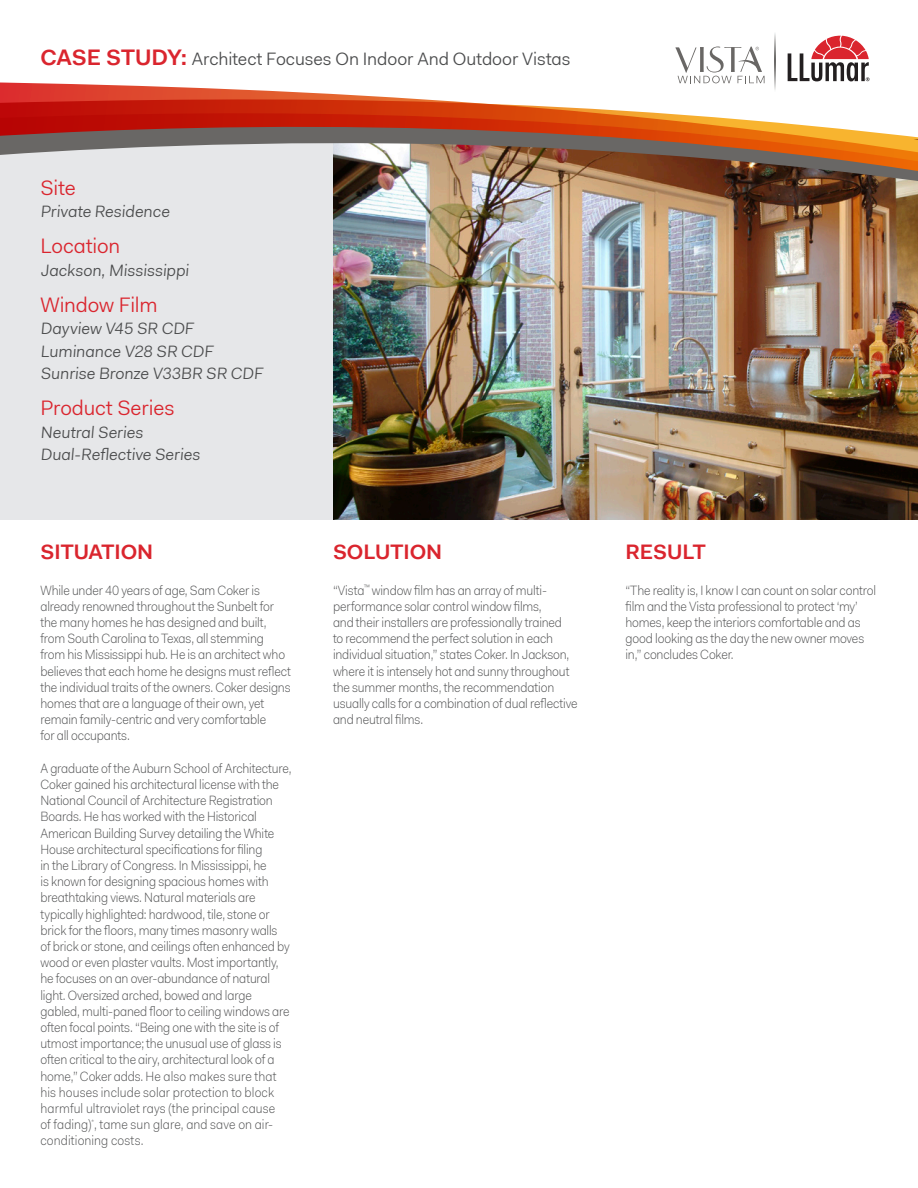
<style>
.page{position:relative;width:918px;height:1188px;background:#fff}
.page>*{position:absolute;margin:0;border:0;box-sizing:border-box;transform-origin:0 0}
.t1{font:21px "L Lumar Fakt Pro Blond";letter-spacing:-.005em;color:#da252e}
.t2{font:600 21px "L Lumar Fakt Pro";color:#da252e}
.t3{font:18px "L Lumar Fakt Pro Blond";letter-spacing:-.005em;color:#4b4c4d}
.t4{font:16.5px/22.5px "L Lumar Fakt Pro Blond";color:#4b4c4d}
.t5{font:300 13.5px/16.2px "L Lumar Fakt Pro";letter-spacing:-.015em;color:#4b4c4d;scale:.93 1}
.s1{font-family:"L Lumar Fakt Pro";font-weight:600;font-size:22.5px;color:#da252e}
</style>
<div class="page">
<img style="left:333px;top:293px;width:585px;height:227px">
<div style="left:0;top:138px;width:333px;height:382px;background:#e6e7e9"></div>
<img style="left:0;top:33px;width:918px;height:260px">
<p class="t3" style="left:40px;top:47px;width:531px"><span class="s1">CASE STUDY:</span> Architect Focuses On Indoor And Outdoor Vistas</p>
<p class="t1" style="left:40px;top:173px;width:37px">Site</p>
<p class="t4" style="left:40px;top:200px;width:133px">Private Residence</p>
<p class="t1" style="left:40px;top:232px;width:81px">Location</p>
<p class="t4" style="left:40px;top:259px;width:152px">Jackson, Mississippi</p>
<p class="t1" style="left:40px;top:290px;width:119px">Window Film</p>
<p class="t4" style="left:40px;top:317px;width:226px">Dayview V45 SR CDF<br>Luminance V28 SR CDF<br>Sunrise Bronze V33BR SR CDF</p>
<p class="t1" style="left:40px;top:394px;width:135px">Product Series</p>
<p class="t4" style="left:40px;top:421px;width:163px">Neutral Series<br>Dual-Reflective Series</p>
<p class="t2" style="left:40px;top:538px;width:114px">SITUATION</p>
<p class="t5" style="left:40px;top:582px;width:271px">While under 40 years of age, Sam Coker is already renowned throughout the Sunbelt for the many homes he has designed and built, from South Carolina to Texas, all stemming from his Mississippi hub. He is an architect who believes that each home he designs must reflect the individual traits of the owners. Coker designs homes that are a language of their own, yet remain family-centric and very comfortable<br>for all occupants.</p>
<p class="t5" style="left:40px;top:760px;width:271px">A graduate of the Auburn School of Architecture, Coker gained his architectural license with the National Council of Architecture Registration Boards. He has worked with the Historical American Building Survey detailing the White House architectural specifications for filing<br>in the Library of Congress. In Mississippi, he<br>is known for designing spacious homes with breathtaking views. Natural materials are typically highlighted: hardwood, tile, stone or brick for the floors, many times masonry walls<br>of brick or stone, and ceilings often enhanced by wood or even plaster vaults. Most importantly, he focuses on an over-abundance of natural light. Oversized arched, bowed and large gabled, multi-paned floor to ceiling windows are often focal points. “Being one with the site is of utmost importance; the unusual use of glass is often critical to the airy, architectural look of a home,” Coker adds. He also makes sure that his houses include solar protection to block harmful ultraviolet rays (the principal cause<br>of fading)<sup>*</sup>, tame sun glare, and save on air&shy;conditioning costs.</p>
<p class="t2" style="left:333px;top:538px;width:111px">SOLUTION</p>
<p class="t5" style="left:333px;top:582px;width:256px">“Vista<sup>™</sup> window film has an array of multi&shy;performance solar control window films,<br>and their installers are professionally trained to recommend the perfect solution in each individual situation,” states Coker. In Jackson, where it is intensely hot and sunny throughout the summer months, the recommendation</p>
<p class="t5" style="left:333px;top:695px;width:265px">usually calls for a combination of dual reflective and neutral films.</p>
<p class="t2" style="left:626px;top:538px;width:82px">RESULT</p>
<p class="t5" style="left:626px;top:582px;width:271px">“The reality is, I know I can count on solar control film and the Vista professional to protect ‘my’ homes, keep the interiors comfortable and as good looking as the day the new owner moves in,” concludes Coker.</p>
</div>
